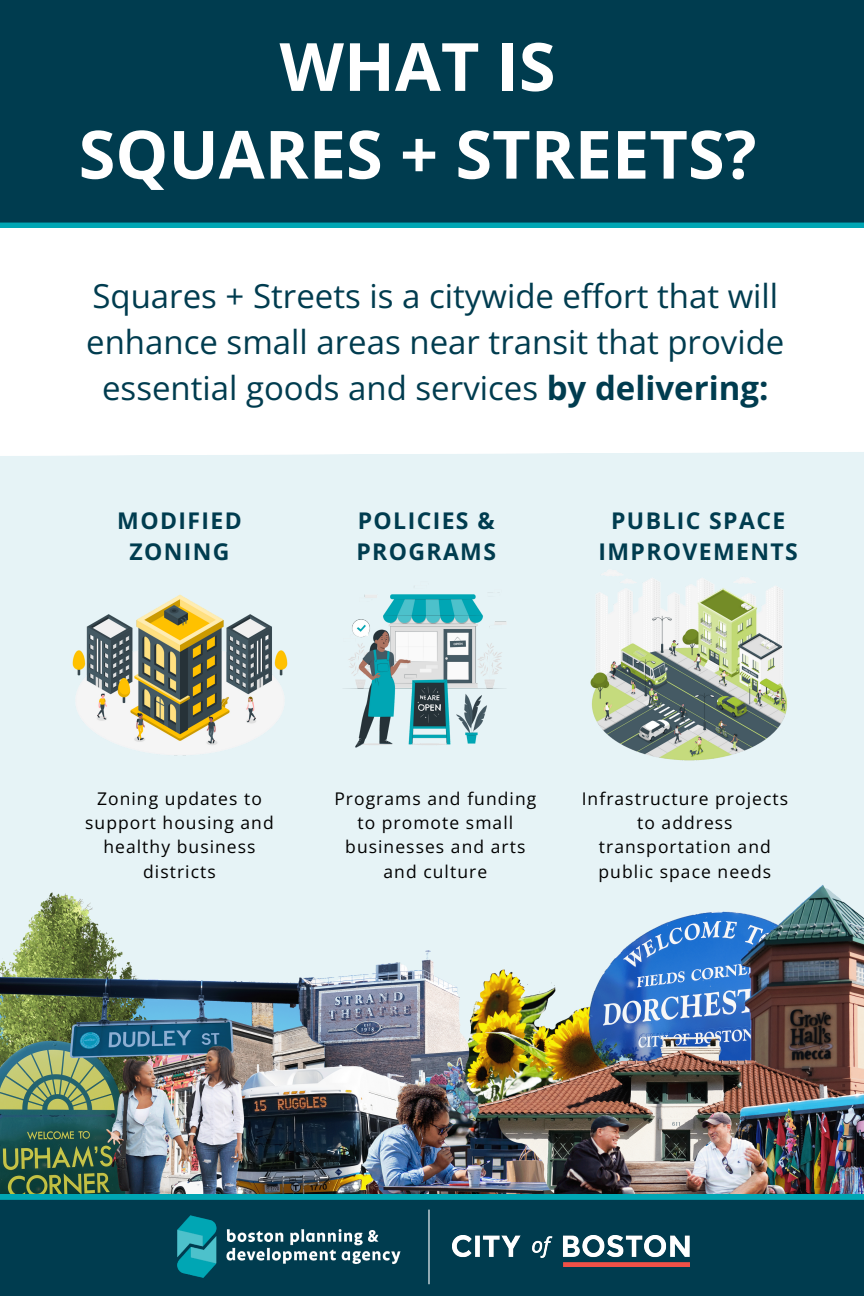
<style>
.page{position:relative;width:864px;height:1296px;background:#fff}
.page>*{position:absolute;margin:0;border:0;box-sizing:border-box;transform-origin:0 0}
.t1{font:700 66.65px "Open Sans";color:#fff}
.t2{font:33px/46.1px "Open Sans";color:#003c4f}
.t3{font:700 23px/31.9px "Open Sans";letter-spacing:.06em;color:#003c4f}
.t4{font:17.5px/24.4px "Open Sans";letter-spacing:.06em;color:#000;text-align:center}
.s1{font-weight:700}
</style>
<div class="page">
<div style="left:0;top:0;width:864px;height:227px;background:#003c4f"></div>
<div style="left:0;top:452px;width:864px;height:301px;background:#e6f3f6"></div>
<img style="left:0;top:753px;width:864px;height:442px">
<img style="left:586px;top:560px;width:207px;height:207px">
<img style="left:336px;top:573px;width:181px;height:182px">
<img style="left:58px;top:554px;width:243px;height:243px">
<div style="left:0;top:1195px;width:864px;height:101px;background:#003c4f"></div>
<img style="left:177px;top:1216px;width:224px;height:62px">
<hr style="left:428px;top:1210px;width:2px;height:74px;background:#fff">
<img style="left:453px;top:1236px;width:236px;height:31px">
<p class="t1" style="left:280px;top:20px;width:277px">WHAT IS</p>
<p class="t1" style="left:79px;top:107px;width:679px">SQUARES + STREETS?</p>
<p class="t2" style="left:86px;top:272px;width:700px">Squares + Streets is a citywide effort that will enhance small areas near transit that provide</p>
<p class="t2" style="left:102px;top:364px;width:668px">essential goods and services <span class="s1">by delivering:</span></p>
<p class="t3" style="left:117px;top:504px;width:126px">MODIFIED</p>
<p class="t3" style="left:129px;top:536px;width:102px">ZONING</p>
<p class="t3" style="left:356px;top:504px;width:141px">POLICIES &amp;<br>PROGRAMS</p>
<p class="t3" style="left:598px;top:504px;width:201px;text-align:center">PUBLIC SPACE<br>IMPROVEMENTS</p>
<p class="t4" style="left:85px;top:786px;width:190px">Zoning updates to support housing and healthy business districts</p>
<p class="t4" style="left:334px;top:786px;width:203px">Programs and funding to promote small businesses and arts and culture</p>
<p class="t4" style="left:582px;top:786px;width:208px">Infrastructure projects to address transportation and public space needs</p>
</div>
